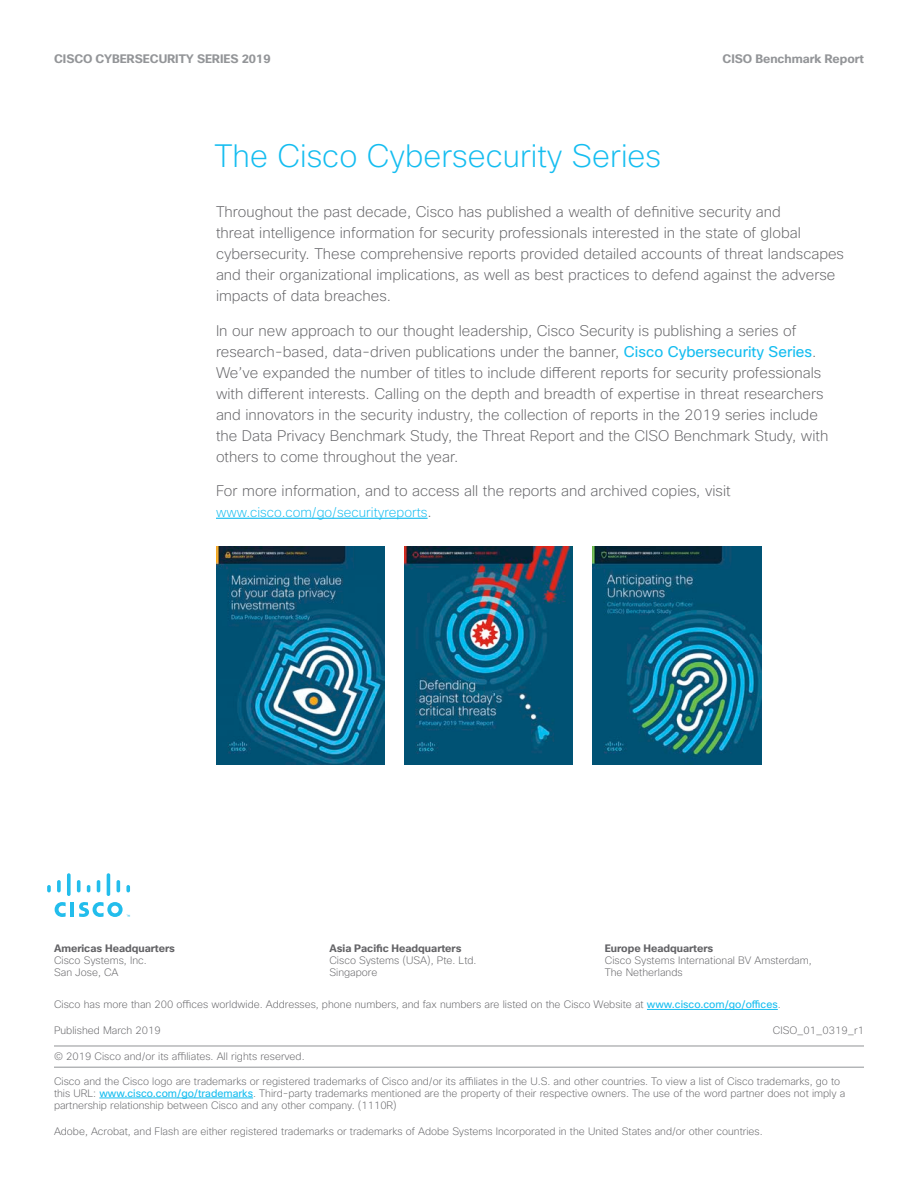
<style>
.page{position:relative;width:918px;height:1188px;background:#fff}
.page>*{position:absolute;margin:0;border:0;box-sizing:border-box;transform-origin:0 0}
.t1{font:200 31.5px "Cisco Sans";color:#15bdf0}
.Body{font:200 15px/21px "Cisco Sans";color:#636366}
.Body-2{font:200 13.5px "Cisco Sans";color:#15bdf0}
.t2{font:700 12px "Cisco Sans";color:#939598}
.Corp{font:200 10.5px/12px "Cisco Sans";color:#636366}
.Body-3{font:200 10.5px "Cisco Sans";color:#636366}
.s1{font-weight:400;color:#15bdf0}
.s2{font-size:15px;color:#636366}
.s3{font-weight:700}
</style>
<div class="page">
<hr style="left:647px;top:1009px;width:131px;height:1px;background:#15bdf0">
<hr style="left:99px;top:1098px;width:154px;height:1px;background:#15bdf0">
<hr style="left:71px;top:902px;width:3px;height:15px;background:#22bdec">
<svg style="left:55px;top:902px;width:11px;height:15px"></svg>
<svg style="left:47px;top:885px;width:4px;height:7px"></svg>
<svg style="left:57px;top:880px;width:4px;height:12px"></svg>
<svg style="left:67px;top:873px;width:4px;height:23px"></svg>
<svg style="left:77px;top:880px;width:4px;height:12px"></svg>
<svg style="left:87px;top:885px;width:3px;height:7px"></svg>
<svg style="left:97px;top:880px;width:3px;height:12px"></svg>
<hr style="left:107px;top:873px;width:3px;height:23px;background:#22bdec;border-radius:2px">
<svg style="left:117px;top:880px;width:3px;height:12px"></svg>
<svg style="left:126px;top:885px;width:4px;height:7px"></svg>
<svg style="left:79px;top:902px;width:51px;height:15px"></svg>
<hr style="left:54px;top:1046px;width:810px;height:1px;background:#919396">
<hr style="left:54px;top:1067px;width:810px;height:1px;background:#919396">
<hr style="left:216px;top:518px;width:212px;height:1px;background:#15bdf0">
<img style="left:216px;top:546px;width:169px;height:219px">
<img style="left:404px;top:546px;width:169px;height:219px">
<img style="left:593px;top:546px;width:168px;height:219px">
<p class="t2" style="left:54px;top:52px;width:218px">CISCO CYBERSECURITY SERIES 2019</p>
<p class="t2" style="left:722px;top:52px;width:143px">CISO Benchmark Report</p>
<p class="t1" style="left:214px;top:136px;width:448px">The Cisco Cybersecurity Series</p>
<p class="Body" style="left:216px;top:201px;width:630px">Throughout the past decade, Cisco has published a wealth of definitive security and<br>threat intelligence information for security professionals interested in the state of global cybersecurity. These comprehensive reports provided detailed accounts of threat landscapes and their organizational implications, as well as best practices to defend against the adverse impacts of data breaches.</p>
<p class="Body" style="left:216px;top:320px;width:614px">In our new approach to our thought leadership, Cisco Security is publishing a series of research-based, data-driven publications under the banner, <span class="s1">Cisco Cybersecurity Series</span>.<br>We’ve expanded the number of titles to include different reports for security professionals with different interests. Calling on the depth and breadth of expertise in threat researchers and innovators in the security industry, the collection of reports in the 2019 series include the Data Privacy Benchmark Study, the Threat Report and the CISO Benchmark Study, with others to come throughout the year.</p>
<p class="Body" style="left:216px;top:480px;width:516px">For more information, and to access all the reports and archived copies, visit</p>
<p class="Body-2" style="left:216px;top:504px;width:217px">www.cisco.com/go/securityreports<span class="s2">.</span></p>
<p class="Corp" style="left:54px;top:942px;width:123px"><span class="s3">Americas Headquarters<br></span>Cisco Systems, Inc.<br>San Jose, CA</p>
<p class="Corp" style="left:329px;top:942px;width:149px"><span class="s3">Asia Pacific Headquarters<br></span>Cisco Systems (USA), Pte. Ltd.<br>Singapore</p>
<p class="Corp" style="left:605px;top:942px;width:208px"><span class="s3">Europe Headquarters<br></span>Cisco Systems International BV Amsterdam,<br>The Netherlands</p>
<p class="Corp" style="left:54px;top:999px;width:728px">Cisco has more than 200 offices worldwide. Addresses, phone numbers, and fax numbers are listed on the Cisco Website at <span class="s1">www.cisco.com/go/offices</span>.</p>
<p class="Corp" style="left:54px;top:1024px;width:108px">Published March 2019</p>
<p class="Corp" style="left:54px;top:1050px;width:252px">© 2019 Cisco and/or its affiliates. All rights reserved.</p>
<p class="Corp" style="left:54px;top:1075px;width:793px">Cisco and the Cisco logo are trademarks or registered trademarks of Cisco and/or its affiliates in the U.S. and other countries. To view a list of Cisco trademarks, go to this URL: <span class="s1">www.cisco.com/go/trademarks</span>. Third-party trademarks mentioned are the property of their respective owners. The use of the word partner does not imply a partnership relationship between Cisco and any other company. (1110R)</p>
<p class="Corp" style="left:54px;top:1125px;width:710px">Adobe, Acrobat, and Flash are either registered trademarks or trademarks of Adobe Systems Incorporated in the United States and/or other countries.</p>
<p class="Body-3" style="left:773px;top:1023px;width:93px">CISO_01_0319_r1</p>
</div>
